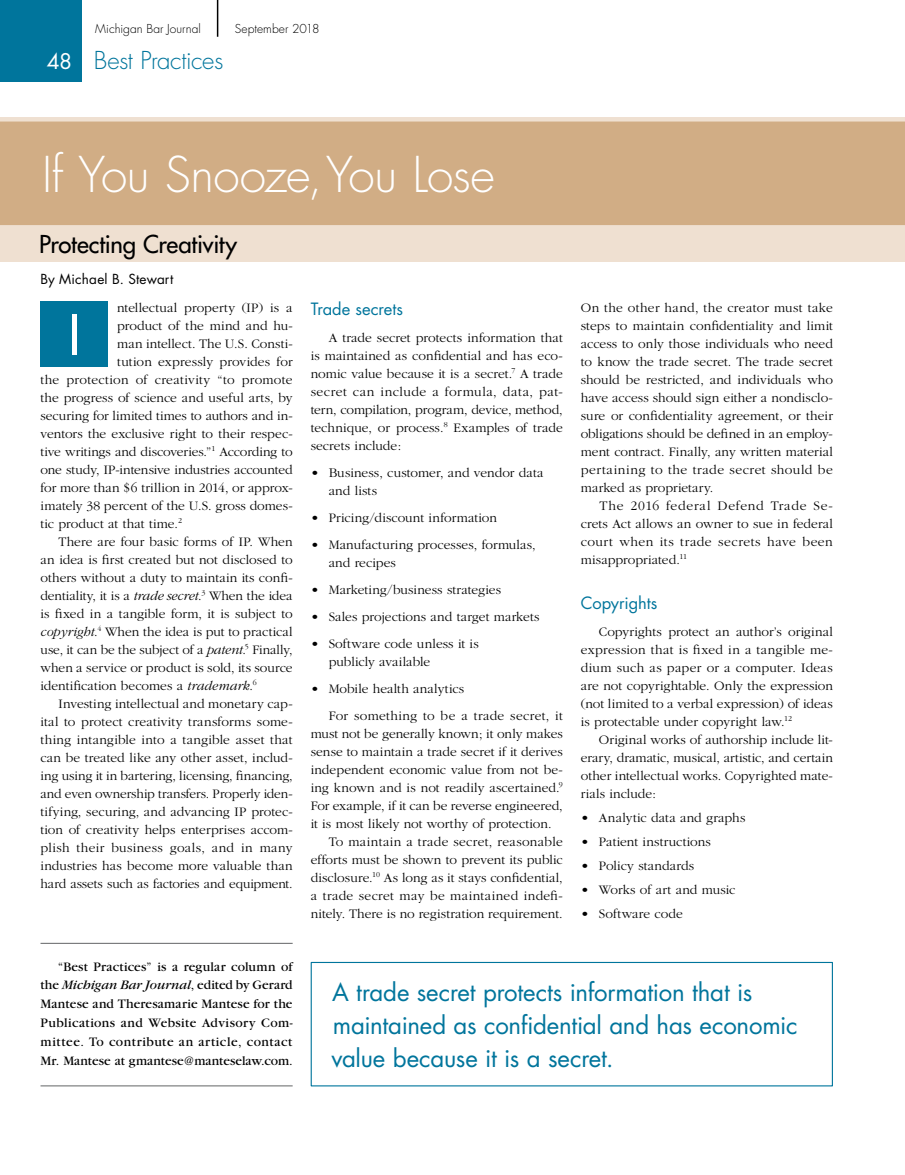
<style>
.page{position:relative;width:905px;height:1175px;background:#fff}
.page>*{position:absolute;margin:0;border:0;box-sizing:border-box;transform-origin:0 0}
.t1{font:54px "Futura";color:#fff}
.t2{font:300 48px "Futura";letter-spacing:-.01em;color:#fff}
.t3{font:24px/33px "Futura";letter-spacing:-.01em;color:#00759c}
.t4{font:24px "Futura";letter-spacing:-.01em;color:#000}
.t5{font:300 24px "Futura";letter-spacing:-.015em;color:#00759c}
.t6{font:16.5px "Futura";color:#00759c}
.t7{font:300 13.5px/18px "Garamond";letter-spacing:.005em;color:#000;text-align:justify}
.t8{font:13.5px/18.8px "Garamond";letter-spacing:.01em;color:#000;text-align:justify}
.t9{font:300 13.5px "Garamond";letter-spacing:.025em;color:#000}
.t10{font:13.5px "Futura";letter-spacing:.015em;color:#000}
.t11{font:300 12px "Futura";letter-spacing:.005em;color:#000}
.s1{font-weight:400;font-size:21px;color:#fff}
.s2{font-style:italic}
</style>
<div class="page">
<div style="left:0;top:0;width:82px;height:82px;background:#00759c"></div>
<hr style="left:217px;top:0;width:1px;height:37px;background:#000">
<div style="left:0;top:225px;width:904px;height:36px;background:#efe0d1"></div>
<div style="left:0;top:117px;width:904px;height:108px;background:#d1ad85"></div>
<hr style="left:40px;top:943px;width:252px;height:1px;background:#636466">
<hr style="left:40px;top:1085px;width:252px;height:1px;background:#636466">
<div style="left:40px;top:301px;width:68px;height:65px;background:#00759c"></div>
<div style="left:310px;top:962px;width:522px;height:124px;border:1px solid #00759c"></div>
<p class="t11" style="left:95px;top:21px;width:107px">Michigan Bar Journal</p>
<p class="t11" style="left:235px;top:21px;width:86px">September 2018</p>
<h3 class="t5" style="left:47px;top:45px;width:178px"><span class="s1">48</span> Best Practices</h3>
<h2 class="t2" style="left:42px;top:143px;width:454px">If You Snooze, You Lose</h2>
<h3 class="t4" style="left:39px;top:228px;width:200px">Protecting Creativity</h3>
<p class="t10" style="left:40px;top:269px;width:134px">By Michael B. Stewart</p>
<p class="t7" style="left:117px;top:299px;width:177px">ntellectual property (IP) is a</p>
<p class="t7" style="left:117px;top:317px;width:177px">product of the mind and hu-</p>
<p class="t7" style="left:117px;top:335px;width:177px">man intellect. The U.S. Consti-</p>
<p class="t7" style="left:117px;top:353px;width:177px">tution expressly provides for</p>
<p class="t7" style="left:40px;top:371px;width:253px">the protection of creativity “to promote</p>
<p class="t7" style="left:40px;top:389px;width:254px">the progress of science and useful arts, by</p>
<p class="t7" style="left:40px;top:407px;width:254px">securing for limited times to authors and in-</p>
<p class="t7" style="left:40px;top:425px;width:254px">ventors the exclusive right to their respec-</p>
<p class="t7" style="left:40px;top:443px;width:253px">tive writings and discoveries.”<sup>1</sup> According to</p>
<p class="t7" style="left:41px;top:461px;width:254px">one study, IP-intensive industries accounted</p>
<p class="t7" style="left:41px;top:479px;width:254px">for more than $6 trillion in 2014, or approx-</p>
<p class="t7" style="left:41px;top:497px;width:254px">imately 38 percent of the U.S. gross domes-</p>
<p class="t7" style="left:41px;top:515px;width:143px">tic product at that time.<sup>2</sup></p>
<p class="t7" style="left:58px;top:533px;width:236px">There are four basic forms of IP. When</p>
<p class="t7" style="left:41px;top:551px;width:254px">an idea is first created but not disclosed to</p>
<p class="t7" style="left:41px;top:569px;width:254px">others without a duty to maintain its confi-</p>
<p class="t7" style="left:41px;top:587px;width:253px">dentiality, it is a <span class="s2">trade secret</span>.<sup>3</sup> When the idea</p>
<p class="t7" style="left:41px;top:605px;width:254px">is fixed in a tangible form, it is subject to</p>
<p class="t7" style="left:41px;top:623px;width:253px"><span class="s2">copyright</span>.<sup>4</sup> When the idea is put to practical</p>
<p class="t7" style="left:40px;top:641px;width:253px">use, it can be the subject of a <span class="s2">patent</span>.<sup>5</sup> Finally,</p>
<p class="t7" style="left:40px;top:659px;width:254px">when a service or product is sold, its source</p>
<p class="t7" style="left:40px;top:677px;width:218px">identification becomes a <span class="s2">trademark</span>.<sup>6</sup></p>
<p class="t7" style="left:58px;top:695px;width:235px">Investing intellectual and monetary cap-</p>
<p class="t7" style="left:40px;top:713px;width:254px">ital to protect creativity transforms some-</p>
<p class="t7" style="left:40px;top:731px;width:253px">thing intangible into a tangible asset that</p>
<p class="t7" style="left:40px;top:749px;width:254px">can be treated like any other asset, includ-</p>
<p class="t7" style="left:40px;top:767px;width:253px">ing using it in bartering, licensing, financing,</p>
<p class="t7" style="left:40px;top:785px;width:254px">and even ownership transfers. Properly iden-</p>
<p class="t7" style="left:40px;top:803px;width:254px">tifying, securing, and advancing IP protec-</p>
<p class="t7" style="left:40px;top:821px;width:254px">tion of creativity helps enterprises accom-</p>
<p class="t9" style="left:40px;top:840px;width:253px">plish their business goals, and in many</p>
<p class="t7" style="left:40px;top:857px;width:253px">industries has become more valuable than</p>
<p class="t7" style="left:40px;top:875px;width:253px">hard assets such as factories and equipment.</p>
<h1 class="t1" style="left:68px;top:297px;width:14px">I</h1>
<p class="t8" style="left:40px;top:957px;width:254px;text-indent:17px">“Best Practices” is a regular column of the <span class="s2">Michigan Bar Journal</span>, edited by Gerard Mantese and Theresamarie Mantese for the Publications and Website Advisory Com&shy;mittee. To contribute an article, contact Mr. Mantese at gmantese@manteselaw.com.</p>
<p class="t6" style="left:310px;top:297px;width:94px">Trade secrets</p>
<p class="t7" style="left:310px;top:328px;width:254px;text-indent:18px">A trade secret protects information that is maintained as confidential and has eco&shy;nomic value because it is a secret.<sup>7</sup> A trade secret can include a formula, data, pat&shy;tern, compilation, program, device, method, technique, or process.<sup>8</sup> Examples of trade secrets include:</p>
<p class="t7" style="left:328px;top:463px;width:216px;text-indent:-18px">• Business, customer, and vendor data and lists</p>
<p class="t7" style="left:310px;top:508px;width:188px">• Pricing/discount information</p>
<p class="t7" style="left:328px;top:535px;width:209px;text-indent:-18px">• Manufacturing processes, formulas, and recipes</p>
<p class="t7" style="left:310px;top:580px;width:192px">• Marketing/business strategies</p>
<p class="t7" style="left:310px;top:607px;width:230px">• Sales projections and target markets</p>
<p class="t7" style="left:328px;top:634px;width:151px;text-indent:-18px">• Software code unless it is publicly available</p>
<p class="t7" style="left:328px;top:675px;width:235px;line-height:27px;text-indent:-18px">• Mobile health analytics<br>For something to be a trade secret, it</p>
<p class="t7" style="left:310px;top:724px;width:254px">must not be generally known; it only makes</p>
<p class="t7" style="left:310px;top:742px;width:253px">sense to maintain a trade secret if it derives</p>
<p class="t7" style="left:310px;top:760px;width:254px">independent economic value from not be-</p>
<p class="t7" style="left:310px;top:778px;width:254px">ing known and is not readily ascertained.<sup>9</sup></p>
<p class="t7" style="left:310px;top:796px;width:254px">For example, if it can be reverse engineered,</p>
<p class="t7" style="left:310px;top:814px;width:242px">it is most likely not worthy of protection.</p>
<p class="t9" style="left:328px;top:834px;width:236px">To maintain a trade secret, reasonable</p>
<p class="t7" style="left:310px;top:850px;width:254px">efforts must be shown to prevent its public</p>
<p class="t7" style="left:310px;top:868px;width:254px">disclosure.<sup>10</sup> As long as it stays confidential,</p>
<p class="t9" style="left:311px;top:888px;width:254px">a trade secret may be maintained indefi-</p>
<p class="t7" style="left:311px;top:904px;width:254px">nitely. There is no registration requirement.</p>
<p class="t7" style="left:580px;top:299px;width:254px">On the other hand, the creator must take steps to maintain confidentiality and limit access to only those individuals who need to know the trade secret. The trade secret should be restricted, and individuals who have access should sign either a nondisclo&shy;sure or confidentiality agreement, or their obligations should be defined in an employ&shy;ment contract. Finally, any written material pertaining to the trade secret should be marked as proprietary.</p>
<p class="t7" style="left:580px;top:497px;width:254px;text-indent:19px">The 2016 federal Defend Trade Se&shy;crets Act allows an owner to sue in federal court when its trade secrets have been misappropriated.<sup>11</sup></p>
<p class="t6" style="left:580px;top:591px;width:78px">Copyrights</p>
<p class="t7" style="left:581px;top:623px;width:254px;text-indent:18px">Copyrights protect an author’s original expression that is fixed in a tangible me&shy;dium such as paper or a computer. Ideas are not copyrightable. Only the expression (not limited to a verbal expression) of ideas is protectable under copyright law.<sup>12</sup></p>
<p class="t7" style="left:580px;top:731px;width:254px;text-indent:18px">Original works of authorship include lit&shy;erary, dramatic, musical, artistic, and certain other intellectual works. Copyrighted mate&shy;rials include:</p>
<p class="t7" style="left:580px;top:809px;width:166px">• Analytic data and graphs</p>
<p class="t7" style="left:580px;top:833px;width:132px">• Patient instructions</p>
<p class="t7" style="left:580px;top:857px;width:115px">• Policy standards</p>
<p class="t7" style="left:580px;top:881px;width:156px">• Works of art and music</p>
<p class="t7" style="left:580px;top:905px;width:103px">• Software code</p>
<h3 class="t3" style="left:331px;top:974px;width:467px">A trade secret protects information that is maintained as confidential and has economic value because it is a secret.</h3>
</div>
